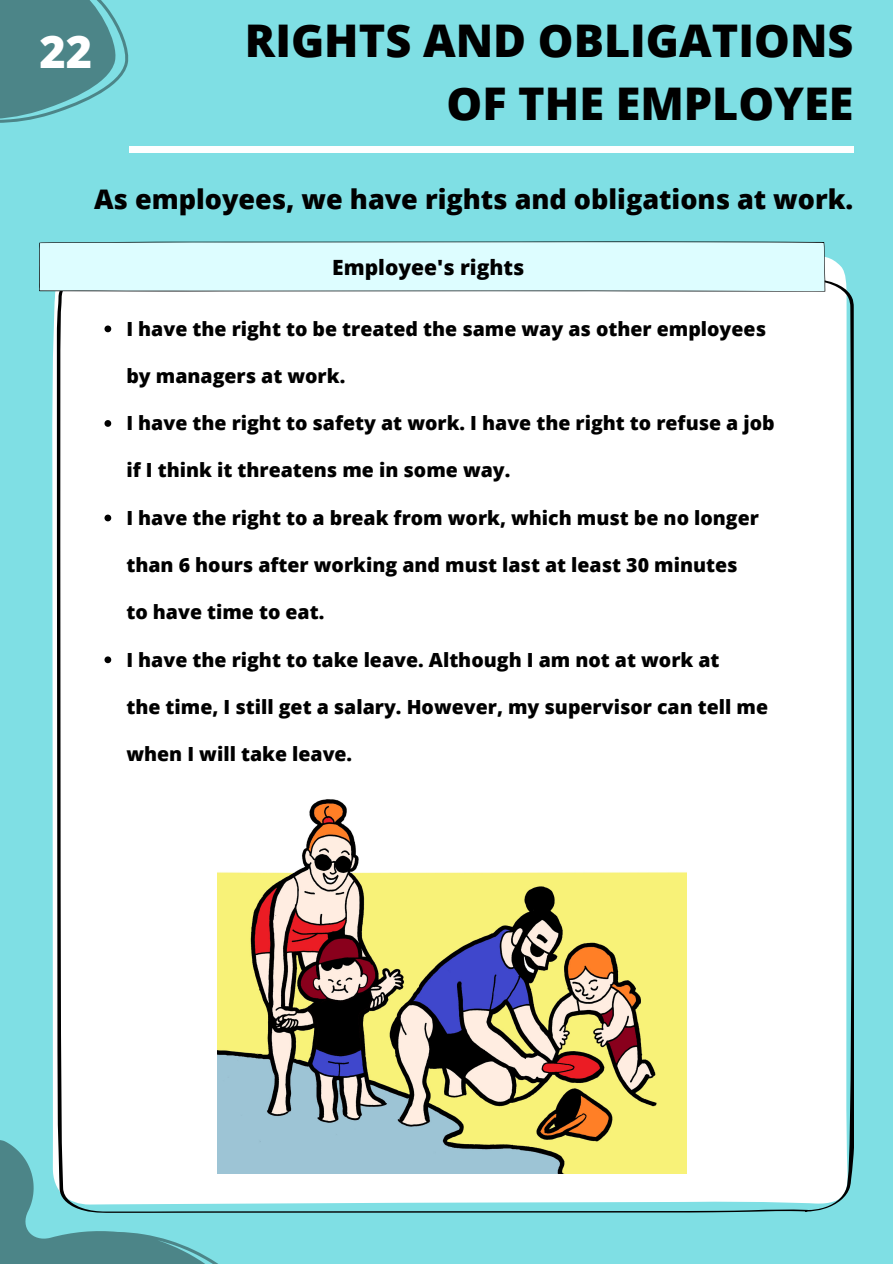
<style>
.page{position:relative;width:893px;height:1264px;background:#fff}
.page>*{position:absolute;margin:0;border:0;box-sizing:border-box;transform-origin:0 0}
.t1{font:800 45px/63px "Open Sans";color:#000;text-align:right}
.t2{font:800 45px "Open Sans";color:#fff}
.t3{font:800 27px "Open Sans";color:#000}
.t4{font:800 21px "Open Sans";color:#000}
.t5{font:800 19.5px "Open Sans";color:#000}
</style>
<div class="page">
<div style="left:0;top:0;width:892px;height:1263px;background:#7fdfe4"></div>
<svg style="left:0;top:0;width:128px;height:123px"></svg>
<div style="left:129px;top:146px;width:725px;height:7px;background:#fff"></div>
<svg style="left:0;top:1140px;width:300px;height:123px"></svg>
<div style="left:57px;top:278px;width:796px;height:934px;background:#fff"></div>
<div style="left:39px;top:241px;width:786px;height:50px;background:#ddfdff"></div>
<svg style="left:104px;top:325px;width:7px;height:7px"></svg>
<svg style="left:104px;top:420px;width:7px;height:7px"></svg>
<svg style="left:104px;top:514px;width:7px;height:7px"></svg>
<svg style="left:104px;top:656px;width:7px;height:7px"></svg>
<img style="left:218px;top:791px;width:468px;height:382px">
<h1 class="t2" style="left:39px;top:19px;width:54px">22</h1>
<h1 class="t1" style="left:245px;top:8px;width:610px">RIGHTS AND OBLIGATIONS<br>OF THE EMPLOYEE</h1>
<h2 class="t3" style="left:94px;top:180px;width:760px">As employees, we have rights and obligations at work.</h2>
<p class="t4" style="left:332px;top:253px;width:193px">Employee's rights</p>
<p class="t5" style="left:126px;top:315px;width:641px">I have the right to be treated the same way as other employees</p>
<p class="t5" style="left:126px;top:362px;width:220px">by managers at work.</p>
<p class="t5" style="left:126px;top:409px;width:650px">I have the right to safety at work. I have the right to refuse a job</p>
<p class="t5" style="left:126px;top:456px;width:385px">if I think it threatens me in some way.</p>
<p class="t5" style="left:126px;top:504px;width:634px">I have the right to a break from work, which must be no longer</p>
<p class="t5" style="left:126px;top:551px;width:612px">than 6 hours after working and must last at least 30 minutes</p>
<p class="t5" style="left:126px;top:598px;width:199px">to have time to eat.</p>
<p class="t5" style="left:126px;top:645px;width:594px">I have the right to take leave. Although I am not at work at</p>
<p class="t5" style="left:126px;top:693px;width:643px">the time, I still get a salary. However, my supervisor can tell me</p>
<p class="t5" style="left:126px;top:740px;width:227px">when I will take leave.</p>
</div>
